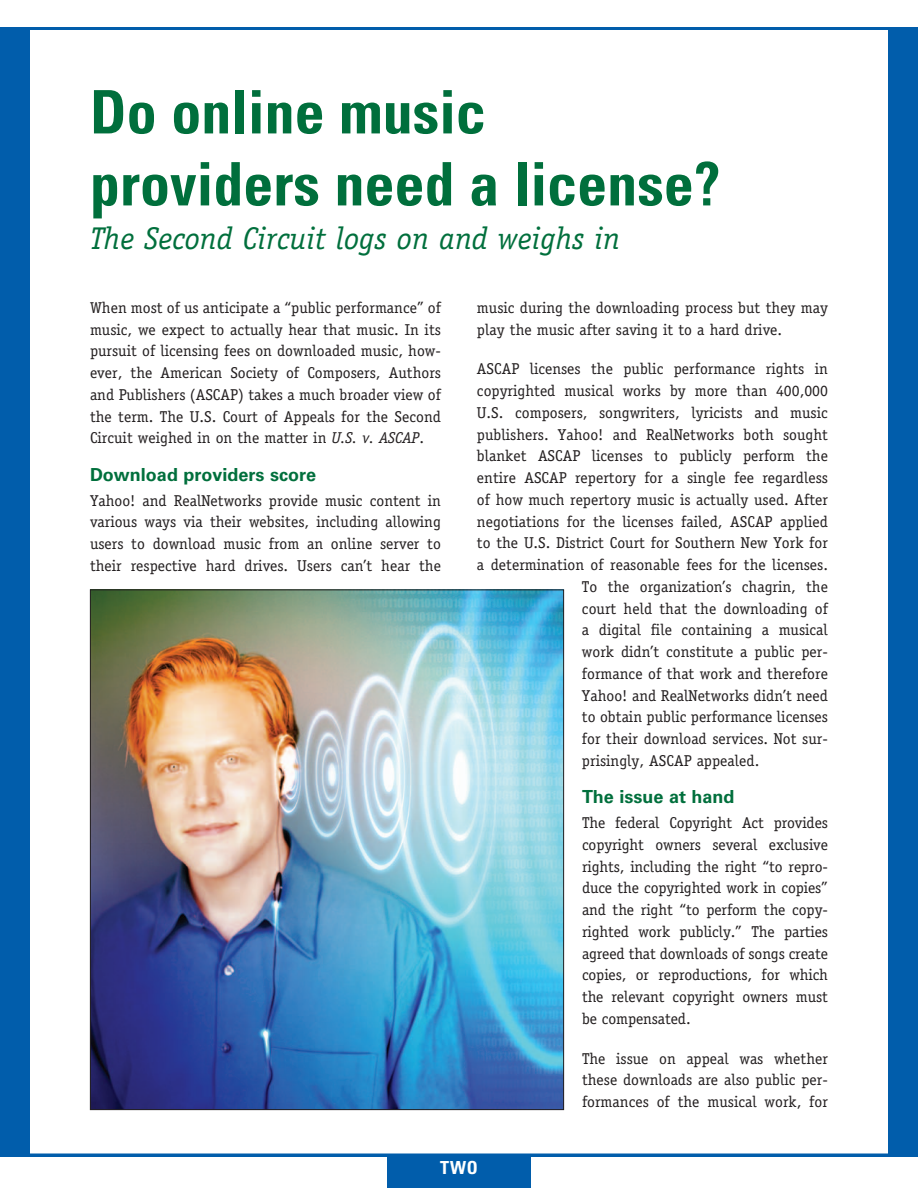
<style>
.page{position:relative;width:918px;height:1188px;background:#fff}
.page>*{position:absolute;margin:0;border:0;box-sizing:border-box;transform-origin:0 0}
.t1{font:700 condensed 60px/72px "Univers LT Std";color:#006f3c}
.t2{font:italic 31.5px "Officina Serif Std";color:#006f3c}
.t3{font:700 18px "Univers LT Std";color:#006f3c}
.t4{font:700 condensed 18px "Univers LT Std";color:#fff}
.t5{font:15.75px/21.8px "Officina Serif Std";color:#231f20;text-align:justify}
.s1{font-style:italic}
</style>
<div class="page">
<div style="left:0;top:27px;width:918px;height:1129px;background:#015dab"></div>
<div style="left:27px;top:27px;width:864px;height:1129px;background:#fff;border:3px solid #015dab"></div>
<div style="left:387px;top:1156px;width:144px;height:32px;background:#015dab"></div>
<img style="left:92px;top:592px;width:470px;height:516px">
<h1 class="t1" style="left:90px;top:76px;width:632px">Do online music providers need a license?</h1>
<h2 class="t2" style="left:90px;top:221px;width:532px">The Second Circuit logs on and weighs in</h2>
<p class="t5" style="left:90px;top:297px;width:353px">When most of us anticipate a “public performance” of music, we expect to actually hear that music. In its pursuit of licensing fees on downloaded music, how&shy;ever, the American Society of Composers, Authors and Publishers (ASCAP) takes a much broader view of the term. The U.S. Court of Appeals for the Second Circuit weighed in on the matter in <span class="s1">U.S. v. ASCAP</span>.</p>
<p class="t3" style="left:90px;top:464px;width:228px">Download providers score</p>
<p class="t5" style="left:90px;top:489px;width:353px">Yahoo! and RealNetworks provide music content in various ways via their websites, including allowing users to download music from an online server to their respective hard drives. Users can’t hear the</p>
<p class="t5" style="left:477px;top:297px;width:352px">music during the downloading process but they may play the music after saving it to a hard drive.</p>
<p class="t5" style="left:477px;top:358px;width:352px">ASCAP licenses the public performance rights in</p>
<p class="t5" style="left:477px;top:380px;width:353px">copyrighted musical works by more than 400,000</p>
<p class="t5" style="left:477px;top:402px;width:352px">U.S. composers, songwriters, lyricists and music</p>
<p class="t5" style="left:477px;top:423px;width:353px">publishers. Yahoo! and RealNetworks both sought</p>
<p class="t5" style="left:477px;top:445px;width:352px">blanket ASCAP licenses to publicly perform the</p>
<p class="t5" style="left:477px;top:467px;width:353px">entire ASCAP repertory for a single fee regardless</p>
<p class="t5" style="left:477px;top:489px;width:353px">of how much repertory music is actually used. After</p>
<p class="t5" style="left:477px;top:510px;width:352px">negotiations for the licenses failed, ASCAP applied</p>
<p class="t5" style="left:477px;top:532px;width:352px">to the U.S. District Court for Southern New York for</p>
<p class="t5" style="left:477px;top:554px;width:353px">a determination of reasonable fees for the licenses.</p>
<p class="t5" style="left:582px;top:576px;width:248px">To the organization’s chagrin, the</p>
<p class="t5" style="left:582px;top:597px;width:247px">court held that the downloading of</p>
<p class="t5" style="left:582px;top:619px;width:247px">a digital file containing a musical</p>
<p class="t5" style="left:582px;top:641px;width:248px">work didn’t constitute a public per-</p>
<p class="t5" style="left:582px;top:663px;width:247px">formance of that work and therefore</p>
<p class="t5" style="left:582px;top:684px;width:247px">Yahoo! and RealNetworks didn’t need</p>
<p class="t5" style="left:582px;top:706px;width:247px">to obtain public performance licenses</p>
<p class="t5" style="left:582px;top:728px;width:247px">for their download services. Not sur-</p>
<p class="t5" style="left:582px;top:750px;width:179px">prisingly, ASCAP appealed.</p>
<p class="t3" style="left:582px;top:786px;width:154px">The issue at hand</p>
<p class="t5" style="left:582px;top:812px;width:248px">The federal Copyright Act provides copyright owners several exclusive rights, including the right “to repro&shy;duce the copyrighted work in copies” and the right “to perform the copy&shy;righted work publicly.” The parties agreed that downloads of songs create copies, or reproductions, for which the relevant copyright owners must be compensated.</p>
<p class="t5" style="left:582px;top:1047px;width:247px">The issue on appeal was whether these downloads are also public per&shy;formances of the musical work, for</p>
<p class="t4" style="left:440px;top:1157px;width:39px">TWO</p>
</div>
